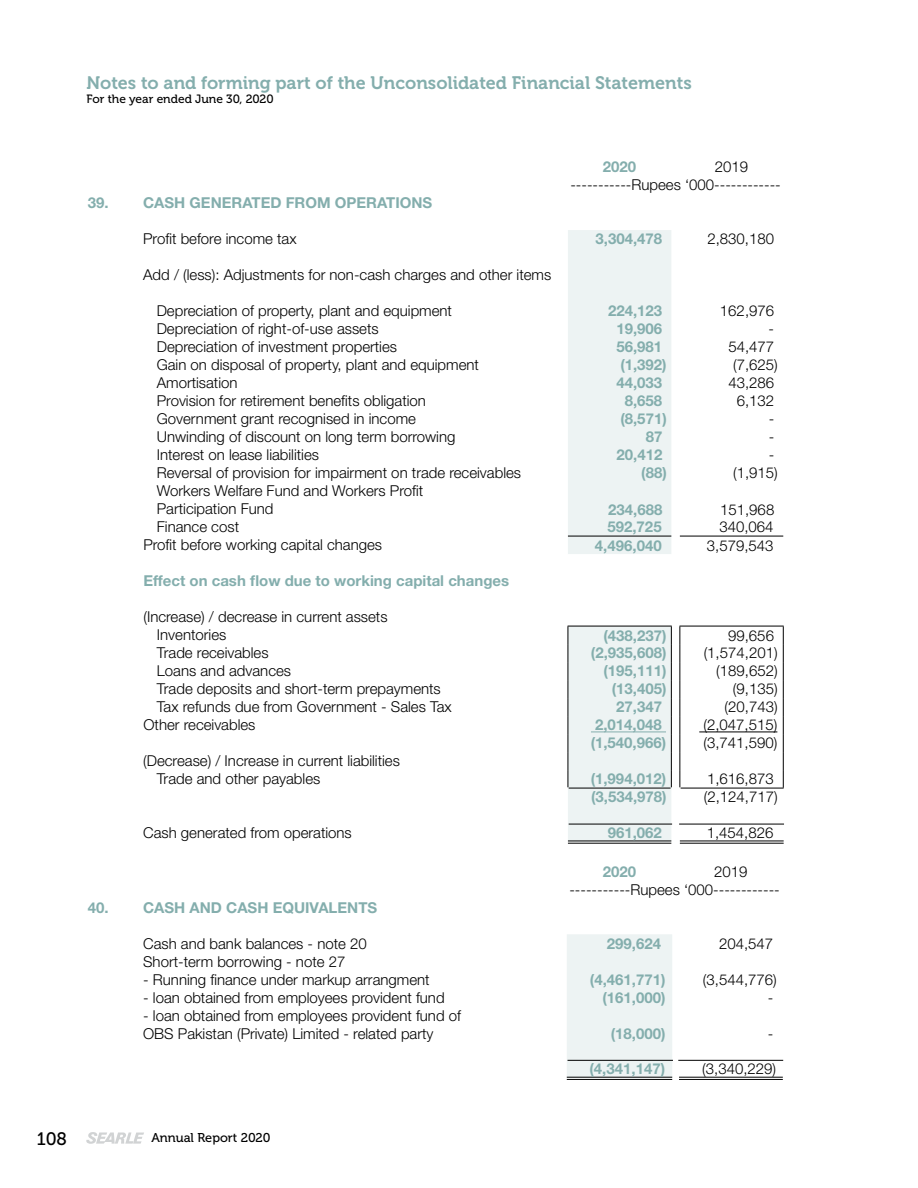
<style>
.page{position:relative;width:918px;height:1188px;background:#fff}
.page>*{position:absolute;margin:0;border:0;box-sizing:border-box;transform-origin:0 0}
.t1{font:18px "Museo 700";color:#84aead}
.t2{font:18px "Museo 500";color:#000}
.t3{font:300 15px/18px "Helvetica Neue LT Std";color:#000}
.t4{font:700 15px "Helvetica Neue LT Std";color:#84aead}
.t5{font:12.75px "Museo 500";color:#000}
.t6{font:12px "Museo 500";color:#000}
</style>
<div class="page">
<svg style="left:86px;top:1132px;width:58px;height:12px"></svg>
<svg style="left:568px;top:230px;width:103px;height:611px;fill:#edf3f3"></svg>
<hr style="left:568px;top:536px;width:103px;height:1px;background:#000">
<hr style="left:680px;top:536px;width:103px;height:1px;background:#000">
<hr style="left:568px;top:626px;width:104px;height:1px;background:#000">
<svg style="left:568px;top:626px;width:1px;height:161px"></svg>
<svg style="left:671px;top:626px;width:1px;height:161px"></svg>
<hr style="left:569px;top:788px;width:102px;height:1px;background:#000">
<hr style="left:679px;top:626px;width:105px;height:1px;background:#000">
<svg style="left:679px;top:626px;width:1px;height:161px"></svg>
<svg style="left:783px;top:626px;width:1px;height:162px"></svg>
<hr style="left:681px;top:788px;width:103px;height:1px;background:#000">
<hr style="left:569px;top:824px;width:103px;height:1px;background:#000">
<hr style="left:568px;top:841px;width:103px;height:1px;background:#000">
<hr style="left:568px;top:843px;width:103px;height:1px;background:#000">
<hr style="left:679px;top:824px;width:105px;height:1px;background:#000">
<hr style="left:680px;top:841px;width:104px;height:1px;background:#000">
<hr style="left:680px;top:843px;width:104px;height:1px;background:#000">
<hr style="left:591px;top:732px;width:75px;height:1px;background:#84aead">
<hr style="left:699px;top:732px;width:78px;height:1px;background:#000">
<div style="left:567px;top:934px;width:105px;height:143px;background:#edf3f3"></div>
<hr style="left:568px;top:1060px;width:105px;height:1px;background:#000">
<hr style="left:567px;top:1077px;width:105px;height:1px;background:#000">
<hr style="left:567px;top:1079px;width:105px;height:1px;background:#000">
<hr style="left:678px;top:1060px;width:105px;height:1px;background:#000">
<hr style="left:679px;top:1077px;width:104px;height:1px;background:#000">
<hr style="left:679px;top:1079px;width:104px;height:1px;background:#000">
<p class="t1" style="left:86px;top:73px;width:607px">Notes to and forming part of the Unconsolidated Financial Statements</p>
<p class="t6" style="left:86px;top:93px;width:189px">For the year ended June 30, 2020</p>
<p class="t4" style="left:603px;top:158px;width:35px">2020</p>
<p class="t3" style="left:570px;top:158px;width:212px;text-indent:145px">2019 -----------Rupees ‘000------------</p>
<p class="t4" style="left:88px;top:194px;width:346px">39. CASH GENERATED FROM OPERATIONS</p>
<p class="t3" style="left:143px;top:230px;width:155px">Profit before income tax</p>
<p class="t4" style="left:596px;top:230px;width:68px">3,304,478</p>
<p class="t3" style="left:707px;top:230px;width:68px">2,830,180</p>
<p class="t3" style="left:143px;top:266px;width:410px">Add / (less): Adjustments for non-cash charges and other items</p>
<p class="t3" style="left:157px;top:302px;width:297px">Depreciation of property, plant and equipment</p>
<p class="t4" style="left:608px;top:302px;width:56px">224,123</p>
<p class="t3" style="left:720px;top:302px;width:56px">162,976</p>
<p class="t3" style="left:157px;top:320px;width:223px">Depreciation of right-of-use assets</p>
<p class="t4" style="left:616px;top:320px;width:47px">19,906</p>
<p class="t3" style="left:769px;top:320px;width:7px">-</p>
<p class="t3" style="left:157px;top:338px;width:242px">Depreciation of investment properties</p>
<p class="t4" style="left:616px;top:338px;width:47px">56,981</p>
<p class="t3" style="left:728px;top:338px;width:47px">54,477</p>
<p class="t3" style="left:157px;top:356px;width:324px">Gain on disposal of property, plant and equipment</p>
<p class="t4" style="left:620px;top:356px;width:48px">(1,392)</p>
<p class="t3" style="left:733px;top:356px;width:46px">(7,625)</p>
<p class="t3" style="left:157px;top:374px;width:82px">Amortisation</p>
<p class="t4" style="left:616px;top:374px;width:47px">44,033</p>
<p class="t3" style="left:728px;top:374px;width:47px">43,286</p>
<p class="t3" style="left:157px;top:392px;width:271px">Provision for retirement benefits obligation</p>
<p class="t4" style="left:625px;top:392px;width:39px">8,658</p>
<p class="t3" style="left:737px;top:392px;width:39px">6,132</p>
<p class="t3" style="left:157px;top:410px;width:261px">Government grant recognised in income</p>
<p class="t4" style="left:620px;top:410px;width:48px">(8,571)</p>
<p class="t3" style="left:769px;top:410px;width:7px">-</p>
<p class="t3" style="left:157px;top:428px;width:300px">Unwinding of discount on long term borrowing</p>
<p class="t4" style="left:646px;top:428px;width:18px">87</p>
<p class="t3" style="left:769px;top:428px;width:7px">-</p>
<p class="t3" style="left:157px;top:446px;width:164px">Interest on lease liabilities</p>
<p class="t4" style="left:617px;top:446px;width:47px">20,412</p>
<p class="t3" style="left:769px;top:446px;width:7px">-</p>
<p class="t3" style="left:157px;top:464px;width:366px">Reversal of provision for impairment on trade receivables</p>
<p class="t4" style="left:641px;top:464px;width:27px">(88)</p>
<p class="t3" style="left:733px;top:464px;width:46px">(1,915)</p>
<p class="t3" style="left:157px;top:482px;width:268px">Workers Welfare Fund and Workers Profit<br>Participation Fund</p>
<p class="t4" style="left:608px;top:500px;width:56px">234,688</p>
<p class="t3" style="left:720px;top:500px;width:56px">151,968</p>
<p class="t3" style="left:157px;top:518px;width:84px">Finance cost</p>
<p class="t4" style="left:607px;top:518px;width:56px">592,725</p>
<p class="t3" style="left:719px;top:518px;width:56px">340,064</p>
<p class="t3" style="left:143px;top:536px;width:240px">Profit before working capital changes</p>
<p class="t4" style="left:595px;top:536px;width:68px">4,496,040</p>
<p class="t3" style="left:707px;top:536px;width:68px">3,579,543</p>
<p class="t4" style="left:143px;top:572px;width:367px">Effect on cash flow due to working capital changes</p>
<p class="t3" style="left:157px;top:608px;width:232px;text-indent:-14px">(Increase) / decrease in current assets<br>Inventories</p>
<p class="t4" style="left:603px;top:626px;width:65px">(438,237)</p>
<p class="t3" style="left:728px;top:626px;width:47px">99,656</p>
<p class="t3" style="left:157px;top:644px;width:113px">Trade receivables</p>
<p class="t4" style="left:591px;top:644px;width:77px">(2,935,608)</p>
<p class="t3" style="left:704px;top:644px;width:75px">(1,574,201)</p>
<p class="t3" style="left:157px;top:662px;width:136px">Loans and advances</p>
<p class="t4" style="left:603px;top:662px;width:65px">(195,111)</p>
<p class="t3" style="left:716px;top:662px;width:63px">(189,652)</p>
<p class="t3" style="left:157px;top:680px;width:285px">Trade deposits and short-term prepayments</p>
<p class="t4" style="left:612px;top:680px;width:56px">(13,405)</p>
<p class="t3" style="left:733px;top:680px;width:46px">(9,135)</p>
<p class="t3" style="left:157px;top:698px;width:296px">Tax refunds due from Government - Sales Tax</p>
<p class="t4" style="left:616px;top:698px;width:47px">27,347</p>
<p class="t3" style="left:725px;top:698px;width:55px">(20,743)</p>
<p class="t3" style="left:143px;top:716px;width:113px">Other receivables</p>
<p class="t4" style="left:595px;top:716px;width:68px">2,014,048</p>
<p class="t3" style="left:703px;top:716px;width:75px">(2,047,515)</p>
<p class="t4" style="left:591px;top:734px;width:77px">(1,540,966)</p>
<p class="t3" style="left:703px;top:734px;width:75px">(3,741,590)</p>
<p class="t3" style="left:157px;top:752px;width:245px;text-indent:-14px">(Decrease) / Increase in current liabilities<br>Trade and other payables</p>
<p class="t4" style="left:591px;top:770px;width:77px">(1,994,012)</p>
<p class="t3" style="left:707px;top:770px;width:68px">1,616,873</p>
<p class="t4" style="left:591px;top:788px;width:77px">(3,534,978)</p>
<p class="t3" style="left:704px;top:788px;width:75px">(2,124,717)</p>
<p class="t3" style="left:143px;top:824px;width:210px">Cash generated from operations</p>
<p class="t4" style="left:608px;top:823px;width:56px">961,062</p>
<p class="t3" style="left:707px;top:823px;width:68px">1,454,826</p>
<p class="t4" style="left:603px;top:862px;width:35px">2020</p>
<p class="t3" style="left:569px;top:862px;width:212px;text-indent:145px">2019 -----------Rupees ‘000------------</p>
<p class="t4" style="left:88px;top:898px;width:291px">40. CASH AND CASH EQUIVALENTS</p>
<p class="t3" style="left:143px;top:934px;width:225px">Cash and bank balances - note 20</p>
<p class="t4" style="left:607px;top:934px;width:56px">299,624</p>
<p class="t3" style="left:719px;top:934px;width:56px">204,547</p>
<p class="t3" style="left:143px;top:952px;width:204px">Short-term borrowing - note 27</p>
<p class="t3" style="left:143px;top:970px;width:288px">- Running finance under markup arrangment</p>
<p class="t4" style="left:590px;top:970px;width:77px">(4,461,771)</p>
<p class="t3" style="left:703px;top:970px;width:75px">(3,544,776)</p>
<p class="t3" style="left:143px;top:988px;width:303px">- loan obtained from employees provident fund</p>
<p class="t4" style="left:602px;top:988px;width:65px">(161,000)</p>
<p class="t3" style="left:768px;top:988px;width:7px">-</p>
<p class="t3" style="left:143px;top:1006px;width:319px">- loan obtained from employees provident fund of<br>OBS Pakistan (Private) Limited - related party</p>
<p class="t4" style="left:611px;top:1024px;width:56px">(18,000)</p>
<p class="t3" style="left:768px;top:1024px;width:7px">-</p>
<p class="t4" style="left:590px;top:1059px;width:77px">(4,341,147)</p>
<p class="t3" style="left:702px;top:1059px;width:75px">(3,340,229)</p>
<p class="t2" style="left:37px;top:1128px;width:31px">108</p>
<p class="t5" style="left:151px;top:1131px;width:121px">Annual Report 2020</p>
</div>
